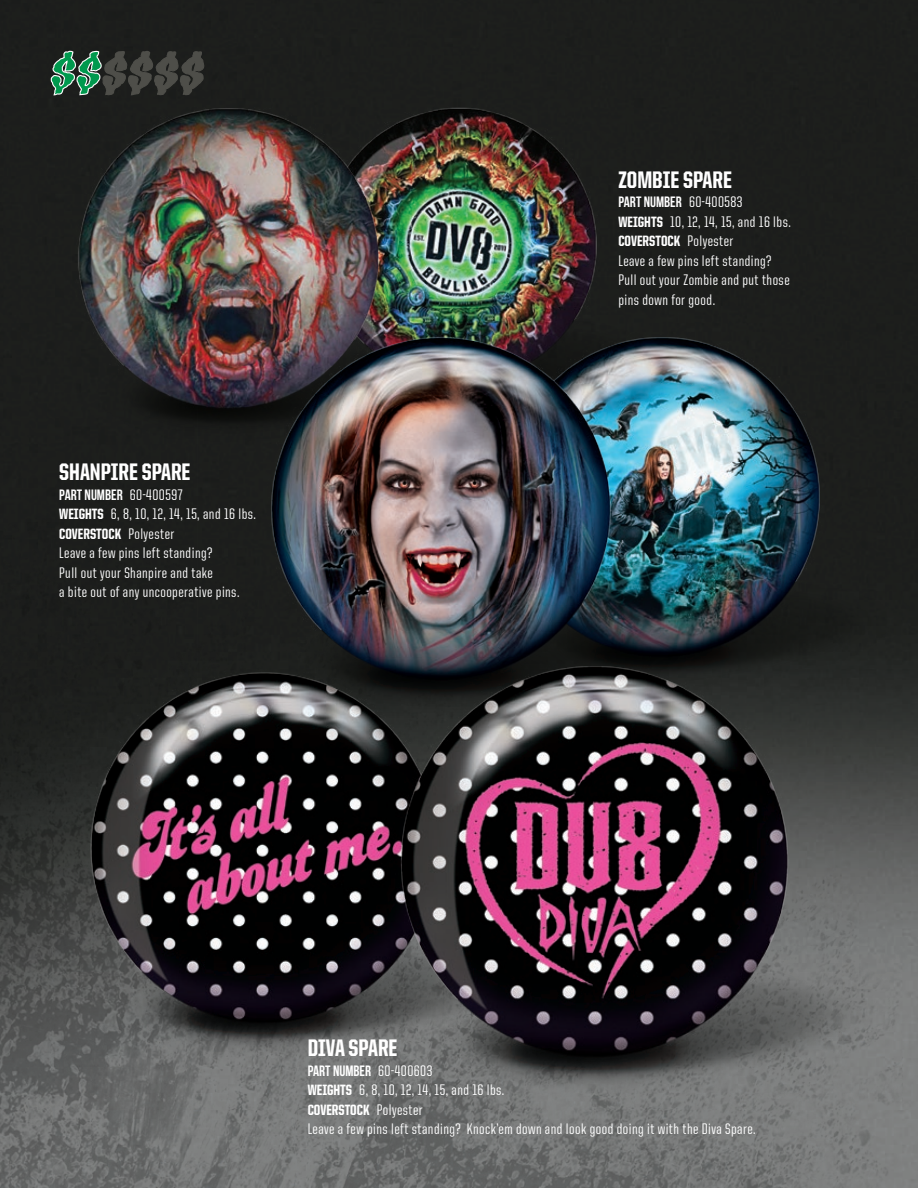
<style>
.page{position:relative;width:918px;height:1188px;background:#1d1e1c}
.page>*{position:absolute;margin:0;border:0;box-sizing:border-box;transform-origin:0 0}
.DV8_Ball_Chart_Body{font:800 24px "United Sans Cond";color:#fff}
.DV8_Ball_Chart_Body-2{font:500 15.3px/19.5px "United Sans Cond";letter-spacing:.03em;color:#fff}
.DV8_Ball_Chart_Body-3{font:15px "Bebas Neue";color:#fff}
.DV8_Ball_Chart_Body-4{font:800 15px "United Sans Cond";color:#fff}
.s1{font-family:"United Sans Cond";font-weight:500;font-size:15.3px}
.s2{font-weight:800;font-size:15px}
.s3{font-weight:500;font-size:15.3px}
</style>
<div class="page">
<img style="left:0;top:518px;width:903px;height:670px">
<img style="left:443px;top:59px;width:213px;height:218px">
<img style="left:14px;top:55px;width:429px;height:429px">
<img style="left:685px;top:281px;width:204px;height:453px">
<img style="left:198px;top:277px;width:487px;height:334px">
<img style="left:15px;top:611px;width:302px;height:497px">
<img style="left:317px;top:596px;width:555px;height:556px">
<svg style="left:50px;top:50px;width:155px;height:56px;background:#334339"></svg>
<p class="DV8_Ball_Chart_Body" style="left:59px;top:459px;width:133px">SHANPIRE SPARE</p>
<p class="DV8_Ball_Chart_Body-3" style="left:59px;top:486px;width:125px">PART NUMBER <span class="s1">60-400597</span></p>
<p class="DV8_Ball_Chart_Body-2" style="left:59px;top:504px;width:198px"><span class="s2">WEIGHTS</span> 6, 8, 10, 12, 14, 15, and 16 lbs.</p>
<p class="DV8_Ball_Chart_Body-4" style="left:59px;top:526px;width:117px">COVERSTOCK <span class="s3">Polyester</span></p>
<p class="DV8_Ball_Chart_Body-2" style="left:59px;top:543px;width:182px">Leave a few pins left standing?<br>Pull out your Shanpire and take<br>a bite out of any uncooperative pins.</p>
<p class="DV8_Ball_Chart_Body" style="left:618px;top:167px;width:115px">ZOMBIE SPARE</p>
<p class="DV8_Ball_Chart_Body-3" style="left:618px;top:194px;width:126px">PART NUMBER <span class="s1">60-400583</span></p>
<p class="DV8_Ball_Chart_Body-2" style="left:618px;top:212px;width:174px"><span class="s2">WEIGHTS</span> 10, 12, 14, 15, and 16 lbs.</p>
<p class="DV8_Ball_Chart_Body-4" style="left:618px;top:233px;width:117px">COVERSTOCK <span class="s3">Polyester</span></p>
<p class="DV8_Ball_Chart_Body-2" style="left:618px;top:251px;width:155px">Leave a few pins left standing?</p>
<p class="DV8_Ball_Chart_Body-2" style="left:618px;top:270px;width:173px">Pull out your Zombie and put those</p>
<p class="DV8_Ball_Chart_Body-2" style="left:618px;top:290px;width:98px">pins down for good.</p>
<p class="DV8_Ball_Chart_Body" style="left:308px;top:1036px;width:91px">DIVA SPARE</p>
<p class="DV8_Ball_Chart_Body-3" style="left:308px;top:1062px;width:126px">PART NUMBER <span class="s1">60-400603</span></p>
<p class="DV8_Ball_Chart_Body-2" style="left:308px;top:1080px;width:198px"><span class="s2">WEIGHTS</span> 6, 8, 10, 12, 14, 15, and 16 lbs.</p>
<p class="DV8_Ball_Chart_Body-4" style="left:308px;top:1102px;width:117px">COVERSTOCK <span class="s3">Polyester</span></p>
<p class="DV8_Ball_Chart_Body-2" style="left:308px;top:1119px;width:450px">Leave a few pins left standing? Knock’em down and look good doing it with the Diva Spare.</p>
</div>
